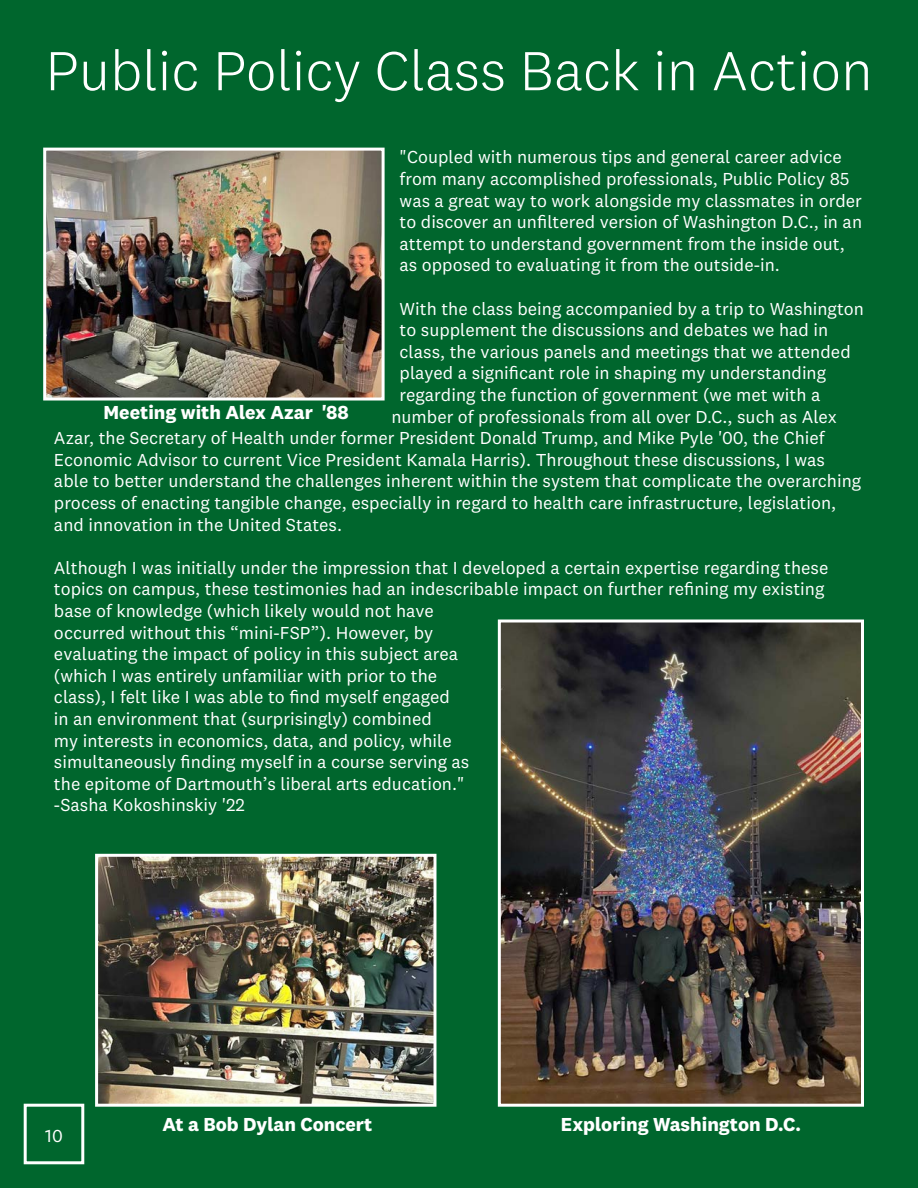
<style>
.page{position:relative;width:918px;height:1188px;background:#00662d}
.page>*{position:absolute;margin:0;border:0;box-sizing:border-box;transform-origin:0 0}
.Page_Header{font:300 57px "National 2";color:#fff}
.Bold_sub-head{font:700 19.5px "National 2";color:#fff}
.Main_paragraph_style{font:18px/21.6px "National 2";color:#fff}
.Page_Numbers{font:18px "National 2";color:#fff}
</style>
<div class="page">
<div style="left:24px;top:1104px;width:60px;height:60px;border:3px solid #fff"></div>
<img style="left:47px;top:152px;width:334px;height:245px">
<div style="left:43px;top:148px;width:342px;height:253px;border:3px solid #fff"></div>
<img style="left:502px;top:624px;width:358px;height:479px">
<div style="left:498px;top:620px;width:366px;height:487px;border:3px solid #fff"></div>
<img style="left:99px;top:858px;width:333px;height:245px">
<div style="left:95px;top:854px;width:341px;height:253px;border:3px solid #fff"></div>
<p class="Page_Header" style="left:45px;top:38px;width:829px">Public Policy Class Back in Action</p>
<p class="Main_paragraph_style" style="left:400px;top:146px;width:464px">"Coupled with numerous tips and general career advice from many accomplished professionals, Public Policy 85 was a great way to work alongside my classmates in order to discover an unfiltered version of Washington D.C., in an attempt to understand government from the inside out, as opposed to evaluating it from the outside-in.</p>
<p class="Main_paragraph_style" style="left:400px;top:298px;width:466px">With the class being accompanied by a trip to Washington</p>
<p class="Main_paragraph_style" style="left:400px;top:319px;width:430px">to supplement the discussions and debates we had in</p>
<p class="Main_paragraph_style" style="left:400px;top:341px;width:453px">class, the various panels and meetings that we attended</p>
<p class="Main_paragraph_style" style="left:400px;top:362px;width:428px">played a significant role in shaping my understanding</p>
<p class="Main_paragraph_style" style="left:400px;top:384px;width:422px">regarding the function of government (we met with a</p>
<p class="Main_paragraph_style" style="left:391px;top:406px;width:447px">number of professionals from all over D.C., such as Alex</p>
<p class="Main_paragraph_style" style="left:54px;top:427px;width:772px">Azar, the Secretary of Health under former President Donald Trump, and Mike Pyle '00, the Chief</p>
<p class="Main_paragraph_style" style="left:54px;top:449px;width:773px">Economic Advisor to current Vice President Kamala Harris). Throughout these discussions, I was</p>
<p class="Main_paragraph_style" style="left:54px;top:470px;width:809px">able to better understand the challenges inherent within the system that complicate the overarching</p>
<p class="Main_paragraph_style" style="left:54px;top:492px;width:784px">process of enacting tangible change, especially in regard to health care infrastructure, legislation,</p>
<p class="Main_paragraph_style" style="left:54px;top:514px;width:290px">and innovation in the United States.</p>
<p class="Main_paragraph_style" style="left:54px;top:557px;width:776px">Although I was initially under the impression that I developed a certain expertise regarding these topics on campus, these testimonies had an indescribable impact on further refining my existing base of knowledge (which likely would not have<br>occurred without this “mini-FSP”). However, by<br>evaluating the impact of policy in this subject area<br>(which I was entirely unfamiliar with prior to the<br>class), I felt like I was able to find myself engaged<br>in an environment that (surprisingly) combined<br>my interests in economics, data, and policy, while<br>simultaneously finding myself in a course serving as<br>the epitome of Dartmouth’s liberal arts education."<br>-Sasha Kokoshinskiy '22</p>
<p class="Bold_sub-head" style="left:104px;top:400px;width:247px">Meeting with Alex Azar '88</p>
<p class="Page_Numbers" style="left:45px;top:1125px;width:19px">10</p>
<p class="Bold_sub-head" style="left:162px;top:1113px;width:212px">At a Bob Dylan Concert</p>
<p class="Bold_sub-head" style="left:561px;top:1112px;width:242px">Exploring Washington D.C.</p>
</div>
